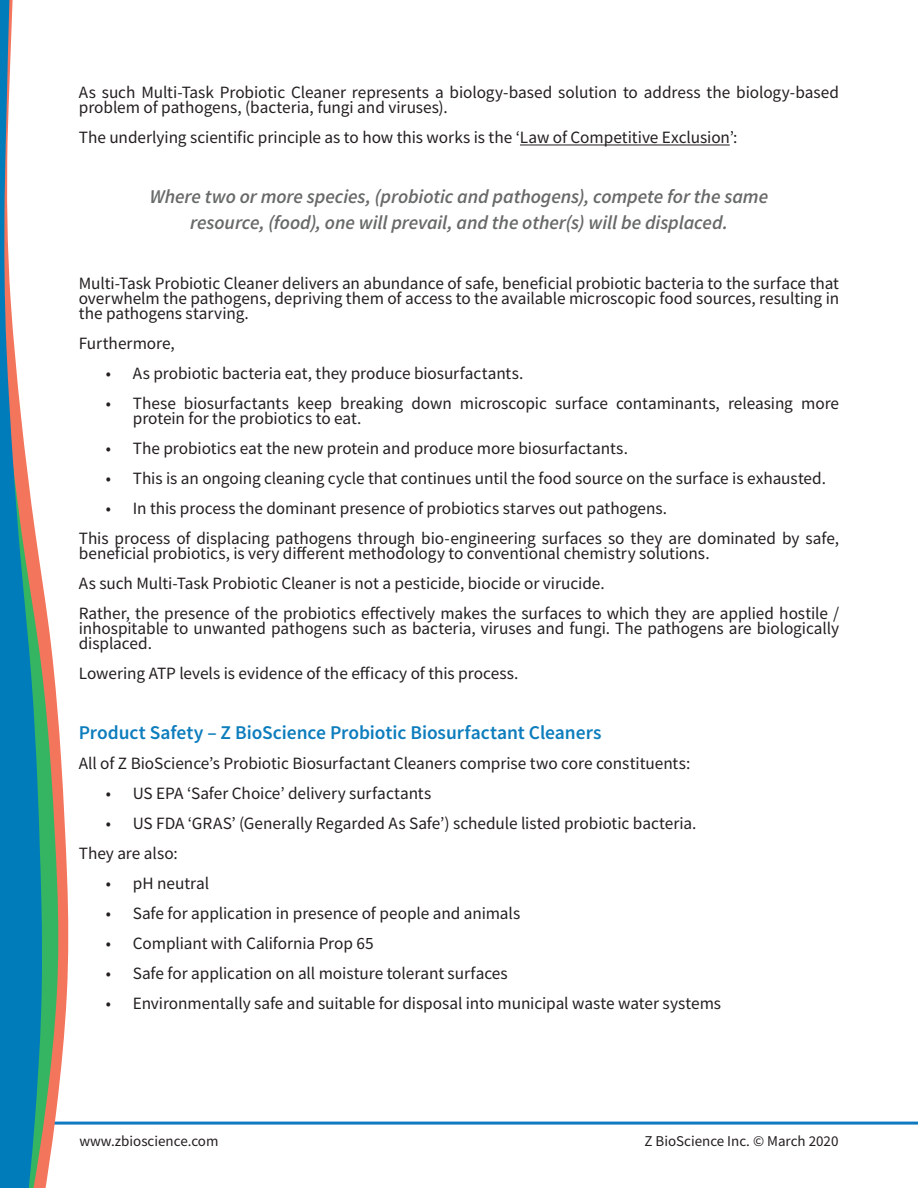
<style>
.page{position:relative;width:918px;height:1188px;background:#fff}
.page>*{position:absolute;margin:0;border:0;box-sizing:border-box;transform-origin:0 0}
.Body_Paragraph{font:italic 600 19.5px "Source Sans Pro";letter-spacing:-.005em;color:#686a6a}
.Body_Paragraph-2{font:600 19.5px "Source Sans Pro";letter-spacing:-.005em;color:#0d7dbd}
.Body_Paragraph-3{font:17.25px/15px "Source Sans Pro";letter-spacing:-.005em;color:#231f20}
.t1{font:15px "Source Sans Pro";color:#231f20}
</style>
<div class="page">
<hr style="left:0;top:1122px;width:918px;height:3px;background:#107ac0">
<svg style="left:59px;top:729px;width:10px;height:396px"></svg>
<svg style="left:42px;top:579px;width:17px;height:609px"></svg>
<svg style="left:0;top:0;width:42px;height:1188px;fill:#007cbb"></svg>
<hr style="left:520px;top:145px;width:210px;height:1px;background:#231f20">
<p class="Body_Paragraph-3" style="left:79px;top:85px;width:762px">As such Multi-Task Probiotic Cleaner represents a biology-based solution to address the biology-based problem of pathogens, (bacteria, fungi and viruses).</p>
<p class="Body_Paragraph-3" style="left:79px;top:130px;width:660px">The underlying scientific principle as to how this works is the ‘Law of Competitive Exclusion’:</p>
<p class="Body_Paragraph" style="left:150px;top:184px;width:620px">Where two or more species, (probiotic and pathogens), compete for the same</p>
<p class="Body_Paragraph" style="left:190px;top:210px;width:539px">resource, (food), one will prevail, and the other(s) will be displaced.</p>
<p class="Body_Paragraph-3" style="left:79px;top:276px;width:762px;text-align:justify">Multi-Task Probiotic Cleaner delivers an abundance of safe, beneficial probiotic bacteria to the surface that overwhelm the pathogens, depriving them of access to the available microscopic food sources, resulting in the pathogens starving.</p>
<p class="Body_Paragraph-3" style="left:79px;top:336px;width:98px">Furthermore,</p>
<p class="Body_Paragraph-3" style="left:106px;top:366px;width:419px">• As probiotic bacteria eat, they produce biosurfactants.</p>
<p class="Body_Paragraph-3" style="left:133px;top:396px;width:708px;text-indent:-27px">• These biosurfactants keep breaking down microscopic surface contaminants, releasing more protein for the probiotics to eat.</p>
<p class="Body_Paragraph-3" style="left:106px;top:441px;width:524px">• The probiotics eat the new protein and produce more biosurfactants.</p>
<p class="Body_Paragraph-3" style="left:106px;top:471px;width:722px">• This is an ongoing cleaning cycle that continues until the food source on the surface is exhausted.</p>
<p class="Body_Paragraph-3" style="left:106px;top:501px;width:563px">• In this process the dominant presence of probiotics starves out pathogens.</p>
<p class="Body_Paragraph-3" style="left:79px;top:531px;width:762px">This process of displacing pathogens through bio-engineering surfaces so they are dominated by safe, beneficial probiotics, is very different methodology to conventional chemistry solutions.</p>
<p class="Body_Paragraph-3" style="left:79px;top:576px;width:527px">As such Multi-Task Probiotic Cleaner is not a pesticide, biocide or virucide.</p>
<p class="Body_Paragraph-3" style="left:79px;top:606px;width:762px;text-align:justify">Rather, the presence of the probiotics effectively makes the surfaces to which they are applied hostile / inhospitable to unwanted pathogens such as bacteria, viruses and fungi. The pathogens are biologically displaced.</p>
<p class="Body_Paragraph-3" style="left:79px;top:666px;width:441px">Lowering ATP levels is evidence of the efficacy of this process.</p>
<p class="Body_Paragraph-2" style="left:79px;top:720px;width:524px">Product Safety – Z BioScience Probiotic Biosurfactant Cleaners</p>
<p class="Body_Paragraph-3" style="left:79px;top:756px;width:613px">All of Z BioScience’s Probiotic Biosurfactant Cleaners comprise two core constituents:</p>
<p class="Body_Paragraph-3" style="left:106px;top:786px;width:327px">• US EPA ‘Safer Choice’ delivery surfactants</p>
<p class="Body_Paragraph-3" style="left:106px;top:816px;width:592px">• US FDA ‘GRAS’ (Generally Regarded As Safe’) schedule listed probiotic bacteria.</p>
<p class="Body_Paragraph-3" style="left:79px;top:846px;width:100px">They are also:</p>
<p class="Body_Paragraph-3" style="left:106px;top:876px;width:105px">• pH neutral</p>
<p class="Body_Paragraph-3" style="left:106px;top:906px;width:416px">• Safe for application in presence of people and animals</p>
<p class="Body_Paragraph-3" style="left:106px;top:936px;width:270px">• Compliant with California Prop 65</p>
<p class="Body_Paragraph-3" style="left:106px;top:966px;width:404px">• Safe for application on all moisture tolerant surfaces</p>
<p class="Body_Paragraph-3" style="left:106px;top:996px;width:617px">• Environmentally safe and suitable for disposal into municipal waste water systems</p>
<p class="t1" style="left:79px;top:1131px;width:141px">www.zbioscience.com</p>
<p class="t1" style="left:644px;top:1131px;width:196px">Z BioScience Inc. © March 2020</p>
</div>
